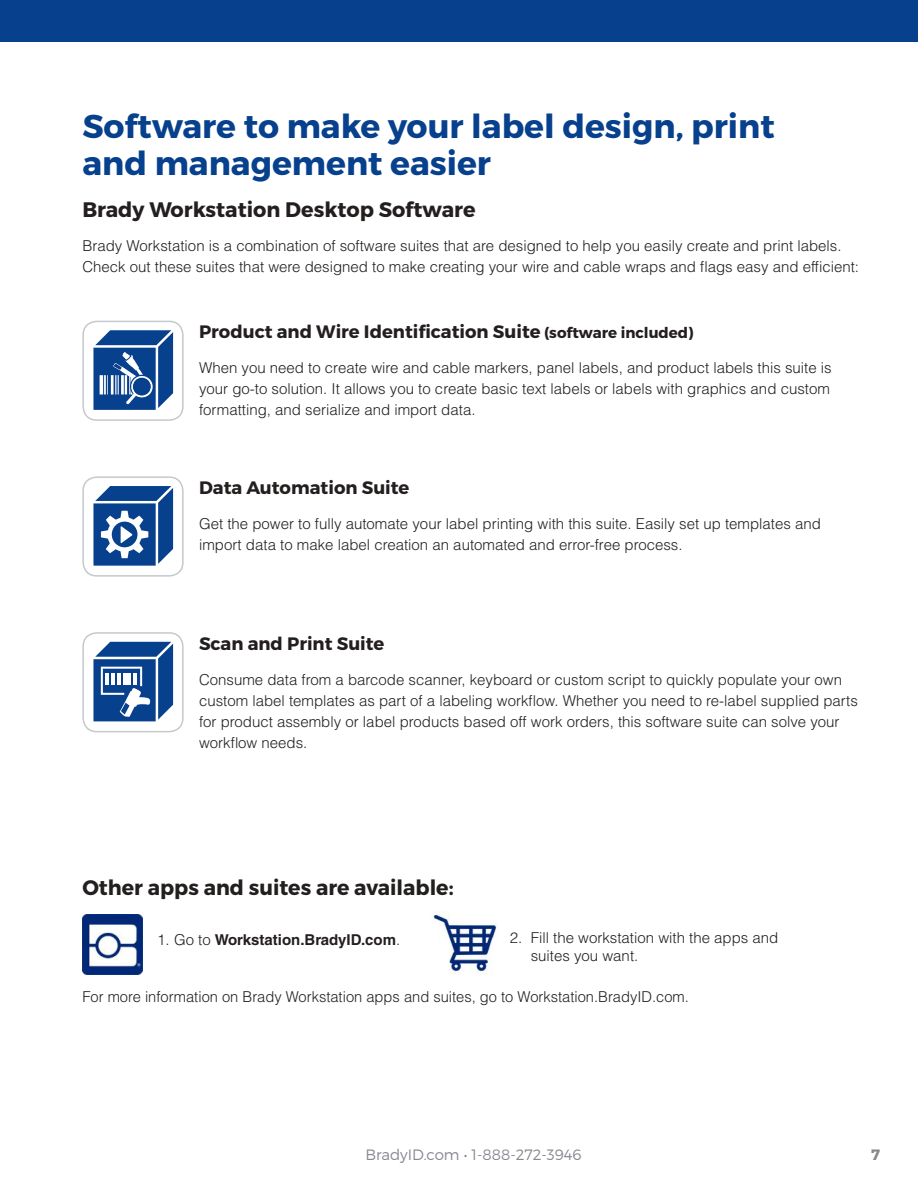
<style>
.page{position:relative;width:918px;height:1188px;background:#fff}
.page>*{position:absolute;margin:0;border:0;box-sizing:border-box;transform-origin:0 0}
.t1{font:700 33px/37.5px "Montserrat";color:#07408c}
.t2{font:700 21px "Montserrat";color:#241f1f}
.t3{font:700 18px "Montserrat";color:#241f1f}
.t4{font:300 15px/21px "Helvetica LT Std";color:#241f1f}
.t5{font:700 15px "Helvetica LT Std";color:#241f1f}
.t6{font:300 15px "Montserrat";color:#868890}
.t7{font:700 15px "Montserrat";color:#868890}
.s1{font-size:15px}
.s2{font-weight:300}
</style>
<div class="page">
<div style="left:0;top:0;width:918px;height:41px;background:#07408c"></div>
<svg style="left:86px;top:324px;width:94px;height:94px"></svg>
<div style="left:133px;top:377px;width:18px;height:19px;background:#07408c;border-radius:50%"></div>
<div style="left:82px;top:321px;width:102px;height:100px;border:2px solid #c4c9ce;border-radius:14px"></div>
<svg style="left:86px;top:479px;width:94px;height:95px"></svg>
<div style="left:82px;top:476px;width:102px;height:101px;border:2px solid #c4c9ce;border-radius:14px"></div>
<svg style="left:86px;top:635px;width:94px;height:94px"></svg>
<div style="left:82px;top:632px;width:102px;height:100px;border:2px solid #c4c9ce;border-radius:14px"></div>
<img style="left:82px;top:914px;width:61px;height:60px">
<img style="left:433px;top:911px;width:65px;height:64px">
<h1 class="t1" style="left:82px;top:108px;width:694px">Software to make your label design, print and management easier</h1>
<h2 class="t2" style="left:82px;top:196px;width:395px">Brady Workstation Desktop Software</h2>
<p class="t4" style="left:82px;top:235px;width:778px">Brady Workstation is a combination of software suites that are designed to help you easily create and print labels.<br>Check out these suites that were designed to make creating your wire and cable wraps and flags easy and efficient:</p>
<p class="t3" style="left:199px;top:321px;width:496px">Product and Wire Identification Suite <span class="s1">(software included)</span></p>
<p class="t4" style="left:199px;top:357px;width:634px">When you need to create wire and cable markers, panel labels, and product labels this suite is your go-to solution. It allows you to create basic text labels or labels with graphics and custom formatting, and serialize and import data.</p>
<p class="t3" style="left:199px;top:476px;width:212px">Data Automation Suite</p>
<p class="t4" style="left:199px;top:513px;width:623px">Get the power to fully automate your label printing with this suite. Easily set up templates and import data to make label creation an automated and error-free process.</p>
<p class="t3" style="left:199px;top:632px;width:187px">Scan and Print Suite</p>
<p class="t4" style="left:199px;top:669px;width:660px">Consume data from a barcode scanner, keyboard or custom script to quickly populate your own custom label templates as part of a labeling workflow. Whether you need to re-label supplied parts for product assembly or label products based off work orders, this software suite can solve your workflow needs.</p>
<h2 class="t2" style="left:82px;top:874px;width:373px">Other apps and suites are available:</h2>
<p class="t4" style="left:82px;top:928px;width:6px">.</p>
<p class="t5" style="left:157px;top:930px;width:244px"><span class="s2">1. Go to</span> Workstation.BradyID.com<span class="s2">.</span></p>
<p class="t4" style="left:531px;top:928px;width:249px;line-height:18px;text-indent:-21px">2. Fill the workstation with the apps and suites you want.</p>
<p class="t4" style="left:82px;top:986px;width:608px">For more information on Brady Workstation apps and suites, go to Workstation.BradyID.com.</p>
<p class="t6" style="left:366px;top:1145px;width:218px">BradyID.com • 1-888-272-3946</p>
<p class="t7" style="left:871px;top:1145px;width:10px">7</p>
</div>
